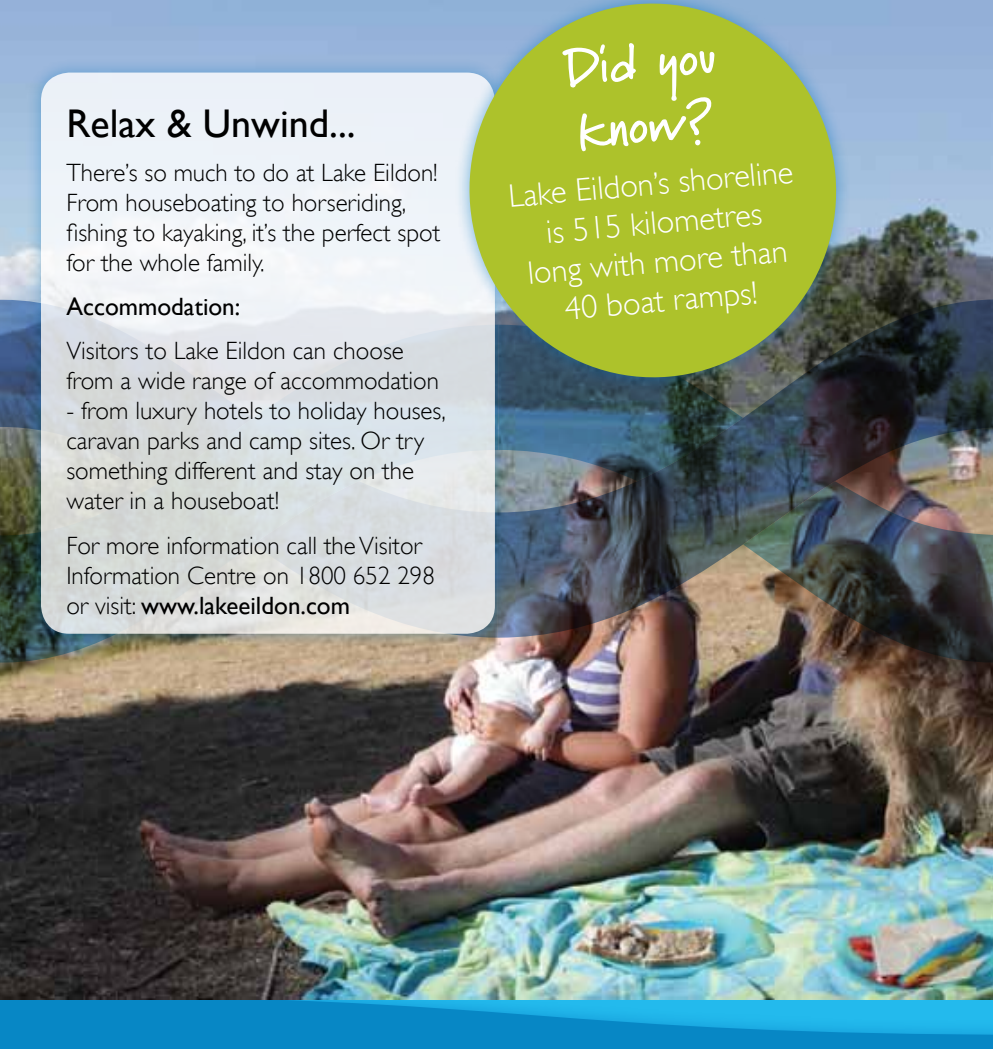
<style>
.page{position:relative;width:993px;height:1049px;background:#fff}
.page>*{position:absolute;margin:0;border:0;box-sizing:border-box;transform-origin:0 0}
.t1{font:700 52.5px/63px "Marydale";color:#fff}
.t2{font:40px "Gill Sans";color:#000}
.t3{font:300 32.5px/39px "Gill Sans";color:#fff;text-align:center}
.t4{font:300 25px/30px "Gill Sans";color:#000}
.t5{font:25px "Gill Sans";color:#000}
.s1{font-weight:400}
</style>
<div class="page">
<svg style="left:0;top:999px;width:992px;height:50px;fill:#0787c5"></svg>
<img style="left:0;top:0;width:992px;height:999px">
<img style="left:498px;top:638px;width:494px;height:24px">
<svg style="left:0;top:325px;width:498px;height:337px"></svg>
<img style="left:510px;top:293px;width:482px;height:345px">
<div style="left:25px;top:57px;width:485px;height:592px;background:#0074be;opacity:.5"></div>
<svg style="left:41px;top:73px;width:454px;height:561px"></svg>
<div style="left:454px;top:0;width:397px;height:393px;background:#0074be;opacity:.5"></div>
<svg style="left:461px;top:0;width:383px;height:385px;fill:#adc22b"></svg>
<h2 class="t2" style="left:66px;top:100px;width:290px">Relax &amp; Unwind...</h2>
<p class="t4" style="left:66px;top:158px;width:375px">There’s so much to do at Lake Eildon!<br>From houseboating to horseriding, fishing to kayaking, it’s the perfect spot for the whole family.</p>
<p class="t5" style="left:66px;top:292px;width:175px">Accommodation:</p>
<p class="t4" style="left:66px;top:336px;width:374px">Visitors to Lake Eildon can choose from a wide range of accommodation</p>
<p class="t4" style="left:66px;top:396px;width:381px">- from luxury hotels to holiday houses, caravan parks and camp sites. Or try something different and stay on the water in a houseboat!</p>
<p class="t4" style="left:66px;top:530px;width:370px">For more information call the Visitor<br>Information Centre on 1800 652 298 or visit: <span class="s1">www.lakeeildon.com</span></p>
<h1 class="t1" style="left:561px;top:36px;width:154px;rotate:-5deg">Did you know?</h1>
<h3 class="t3" style="left:506px;top:177px;width:287px;rotate:-5deg">Lake Eildon’s shoreline is 515 kilometres<br>long with more than<br>40 boat ramps!</h3>
</div>
